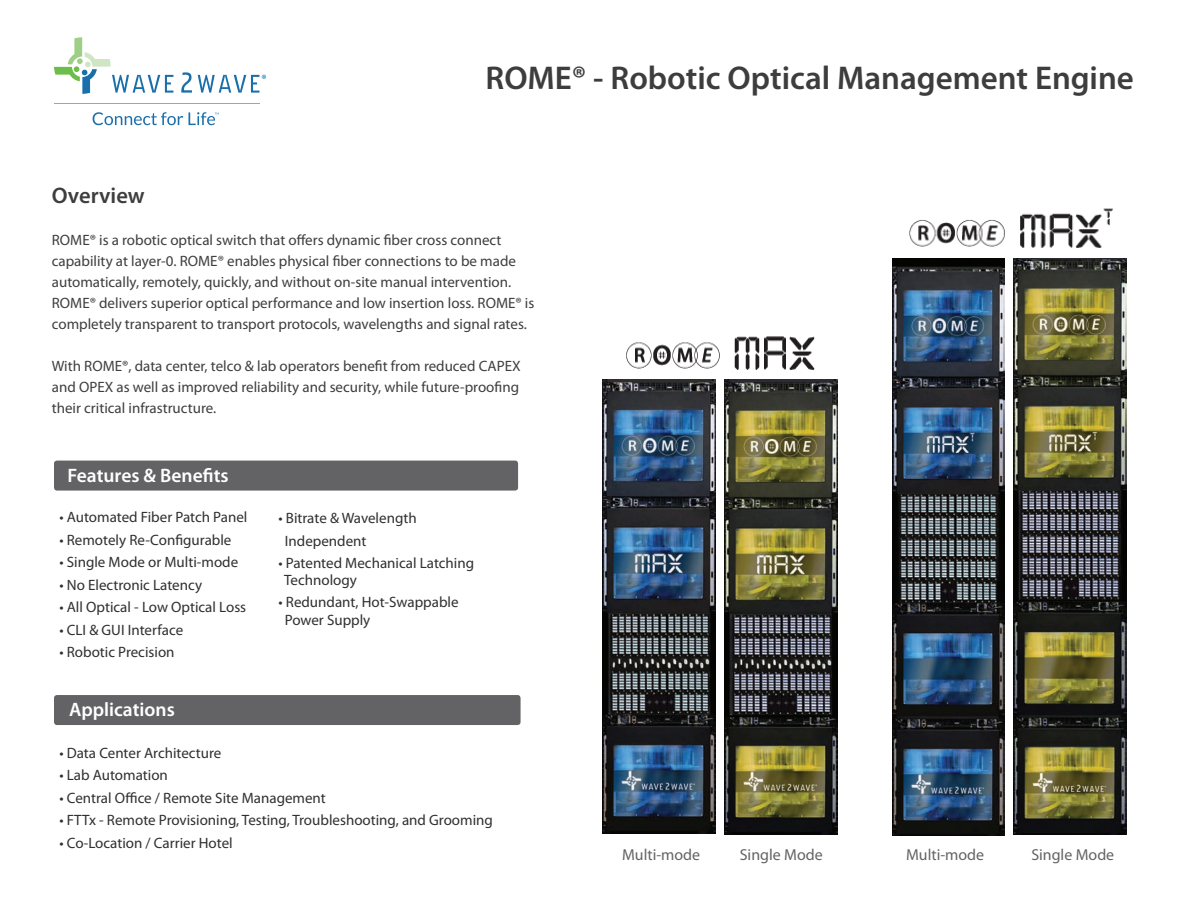
<style>
.page{position:relative;width:1188px;height:918px;background:#fff}
.page>*{position:absolute;margin:0;border:0;box-sizing:border-box;transform-origin:0 0}
.t1{font:600 33px "Myriad Pro";color:#3c3d3c}
.t2{font:600 22.5px "Myriad Pro";color:#3c3d3c}
.t3{font:600 19.5px "Myriad Pro";color:#fff}
.t4{font:15.9px "Myriad Pro";color:#646362}
.t5{font:15px/21px "Myriad Pro";color:#3e3e3f}
.t6{font:15px/22.5px "Myriad Pro";color:#312f30}
</style>
<div class="page">
<div style="left:54px;top:461px;width:464px;height:30px;background:#636366;border-radius:3px"></div>
<div style="left:54px;top:695px;width:467px;height:30px;background:#636366;border-radius:3px"></div>
<img style="left:626px;top:336px;width:189px;height:34px">
<img style="left:909px;top:208px;width:204px;height:40px">
<svg style="left:93px;top:112px;width:90px;height:13px"></svg>
<svg style="left:189px;top:112px;width:30px;height:13px"></svg>
<svg style="left:54px;top:37px;width:119px;height:57px"></svg>
<svg style="left:181px;top:72px;width:11px;height:21px"></svg>
<hr style="left:54px;top:103px;width:206px;height:1px;background:#e29e24">
<svg style="left:198px;top:75px;width:68px;height:18px"></svg>
<img style="left:603px;top:379px;width:112px;height:455px">
<img style="left:892px;top:258px;width:113px;height:578px">
<img style="left:724px;top:379px;width:113px;height:456px">
<img style="left:1013px;top:258px;width:113px;height:577px">
<h1 class="t1" style="left:486px;top:57px;width:650px">ROME® - Robotic Optical Management Engine</h1>
<h2 class="t2" style="left:52px;top:181px;width:94px">Overview</h2>
<p class="t5" style="left:52px;top:229px;width:484px">ROME® is a robotic optical switch that offers dynamic fiber cross connect capability at layer-0. ROME® enables physical fiber connections to be made automatically, remotely, quickly, and without on-site manual intervention.<br>ROME® delivers superior optical performance and low insertion loss. ROME® is completely transparent to transport protocols, wavelengths and signal rates.</p>
<p class="t5" style="left:52px;top:355px;width:470px;text-align:justify">With ROME®, data center, telco &amp; lab operators benefit from reduced CAPEX and OPEX as well as improved reliability and security, while future-proofing their critical infrastructure.</p>
<h3 class="t3" style="left:67px;top:463px;width:163px">Features &amp; Benefits</h3>
<p class="t6" style="left:59px;top:506px;width:190px">• Automated Fiber Patch Panel</p>
<p class="t6" style="left:59px;top:528px;width:174px">• Remotely Re-Configurable</p>
<p class="t6" style="left:59px;top:551px;width:180px">• Single Mode or Multi-mode</p>
<p class="t6" style="left:59px;top:573px;width:144px">• No Electronic Latency</p>
<p class="t6" style="left:59px;top:596px;width:188px">• All Optical - Low Optical Loss</p>
<p class="t6" style="left:59px;top:618px;width:125px">• CLI &amp; GUI Interface</p>
<p class="t6" style="left:59px;top:641px;width:117px">• Robotic Precision</p>
<p class="t6" style="left:285px;top:507px;width:133px;text-indent:-6px">• Bitrate &amp; Wavelength<br>Independent</p>
<p class="t6" style="left:284px;top:555px;width:191px;line-height:16.5px;text-indent:-6px">• Patented Mechanical Latching<br>Technology</p>
<p class="t6" style="left:285px;top:593px;width:175px;line-height:18px;text-indent:-6px">• Redundant, Hot-Swappable<br>Power Supply</p>
<h3 class="t3" style="left:69px;top:697px;width:107px">Applications</h3>
<p class="t6" style="left:59px;top:741px;width:163px">• Data Center Architecture</p>
<p class="t6" style="left:59px;top:764px;width:110px">• Lab Automation</p>
<p class="t6" style="left:59px;top:786px;width:268px">• Central Office / Remote Site Management</p>
<p class="t6" style="left:59px;top:809px;width:435px">• FTTx - Remote Provisioning, Testing, Troubleshooting, and Grooming</p>
<p class="t6" style="left:59px;top:831px;width:175px">• Co-Location / Carrier Hotel</p>
<p class="t4" style="left:622px;top:844px;width:80px">Multi-mode</p>
<p class="t4" style="left:740px;top:844px;width:84px">Single Mode</p>
<p class="t4" style="left:906px;top:844px;width:80px">Multi-mode</p>
<p class="t4" style="left:1031px;top:844px;width:84px">Single Mode</p>
</div>
